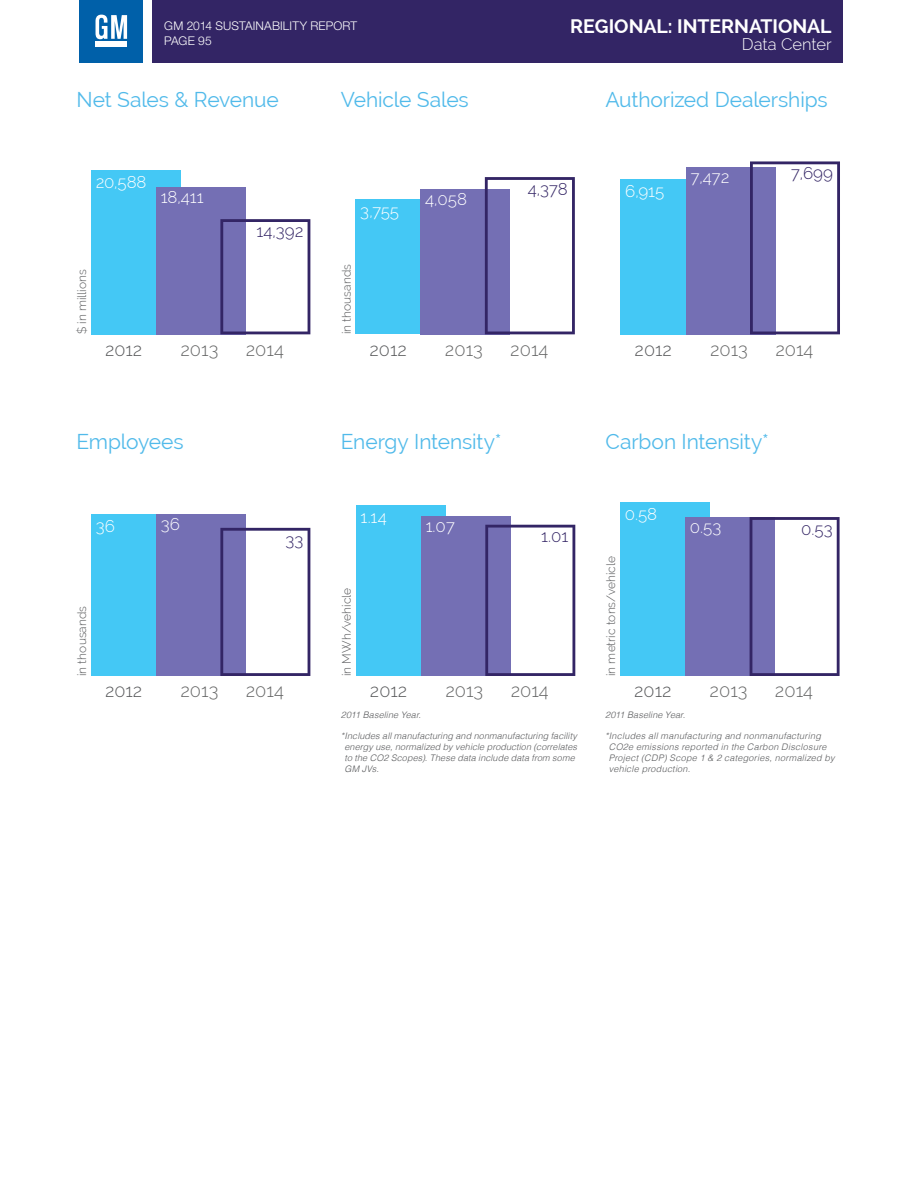
<style>
.page{position:relative;width:918px;height:1188px;background:#fff}
.page>*{position:absolute;margin:0;border:0;box-sizing:border-box;transform-origin:0 0}
.t1{font:21px "Raleway";letter-spacing:-.005em;color:#51baea}
.t2{font:700 19.5px "Raleway";letter-spacing:-.005em;color:#fff}
.t3{font:300 18.3px "Raleway";color:#666767}
.t4{font:300 18px "Raleway";color:#58595b}
.t5{font:300 16.8px "Raleway";color:#fff}
.t6{font:300 16.8px "Raleway";color:#332565}
.t7{font:300 16.5px "Raleway";color:#fff}
.t8{font:300 12px "Raleway";letter-spacing:.005em;color:#58595b}
.t9{font:300 12px/14.4px "Helvetica Neue";letter-spacing:.015em;color:#fff}
.t10{font:italic 300 9px/10.8px "Helvetica";letter-spacing:.015em;color:#58595b}
</style>
<div class="page">
<div style="left:80px;top:0;width:63px;height:62px;background:#0060a9"></div>
<div style="left:96px;top:42px;width:31px;height:5px;background:#fff"></div>
<svg style="left:96px;top:15px;width:31px;height:24px"></svg>
<div style="left:152px;top:0;width:690px;height:62px;background:#332565"></div>
<div style="left:91px;top:170px;width:90px;height:164px;background:#44c8f5"></div>
<div style="left:156px;top:187px;width:90px;height:147px;background:#746fb4"></div>
<svg style="left:220px;top:219px;width:90px;height:115px"></svg>
<div style="left:91px;top:514px;width:90px;height:162px;background:#44c8f5"></div>
<div style="left:156px;top:514px;width:90px;height:162px;background:#746fb4"></div>
<svg style="left:220px;top:528px;width:90px;height:148px"></svg>
<div style="left:620px;top:179px;width:90px;height:155px;background:#44c8f5"></div>
<div style="left:686px;top:167px;width:90px;height:167px;background:#746fb4"></div>
<svg style="left:750px;top:161px;width:90px;height:173px"></svg>
<div style="left:620px;top:503px;width:90px;height:173px;background:#44c8f5"></div>
<div style="left:685px;top:517px;width:90px;height:159px;background:#746fb4"></div>
<svg style="left:750px;top:517px;width:90px;height:159px"></svg>
<div style="left:355px;top:200px;width:90px;height:134px;background:#44c8f5"></div>
<div style="left:420px;top:189px;width:90px;height:145px;background:#746fb4"></div>
<svg style="left:485px;top:177px;width:90px;height:157px"></svg>
<div style="left:356px;top:505px;width:90px;height:171px;background:#44c8f5"></div>
<div style="left:421px;top:516px;width:90px;height:160px;background:#746fb4"></div>
<svg style="left:485px;top:525px;width:90px;height:151px"></svg>
<h3 class="t9" style="left:164px;top:19px;width:195px">GM 2014 SUSTAINABILITY REPORT<br>PAG E 95</h3>
<h2 class="t2" style="left:570px;top:15px;width:263px">REGIONAL: INTERNATIONAL</h2>
<h3 class="t7" style="left:742px;top:34px;width:91px">Data Center</h3>
<h1 class="t1" style="left:76px;top:87px;width:204px">N et Sales &amp; Revenue</h1>
<h1 class="t1" style="left:341px;top:87px;width:130px">Vehicle Sales</h1>
<h1 class="t1" style="left:605px;top:87px;width:224px">Authorized Dealerships</h1>
<h3 class="t5" style="left:96px;top:172px;width:52px">20,588</h3>
<h3 class="t5" style="left:161px;top:188px;width:44px">18,411</h3>
<h3 class="t5" style="left:360px;top:201px;width:41px">3,755</h3>
<h3 class="t5" style="left:425px;top:189px;width:43px">4,058</h3>
<h3 class="t6" style="left:528px;top:179px;width:42px">4,378</h3>
<h3 class="t5" style="left:625px;top:181px;width:41px">6,915</h3>
<h3 class="t5" style="left:690px;top:167px;width:41px">7,472</h3>
<h3 class="t6" style="left:791px;top:163px;width:44px">7,699</h3>
<h3 class="t6" style="left:257px;top:221px;width:48px">14,392</h3>
<h3 class="t8" style="left:75px;top:334px;width:67px;rotate:-90deg">$ in millions</h3>
<h3 class="t8" style="left:340px;top:334px;width:72px;rotate:-90deg">in thousands</h3>
<h3 class="t4" style="left:105px;top:339px;width:39px">2012</h3>
<h3 class="t3" style="left:180px;top:338px;width:39px">2013</h3>
<h3 class="t3" style="left:246px;top:338px;width:40px">2014</h3>
<h3 class="t4" style="left:370px;top:339px;width:39px">2012</h3>
<h3 class="t3" style="left:445px;top:338px;width:39px">2013</h3>
<h3 class="t3" style="left:510px;top:338px;width:40px">2014</h3>
<h3 class="t4" style="left:635px;top:339px;width:39px">2012</h3>
<h3 class="t3" style="left:710px;top:338px;width:39px">2013</h3>
<h3 class="t3" style="left:775px;top:338px;width:40px">2014</h3>
<h1 class="t1" style="left:76px;top:430px;width:109px">Employees</h1>
<h1 class="t1" style="left:341px;top:430px;width:162px">Energy Intensity*</h1>
<h1 class="t1" style="left:605px;top:430px;width:165px">Carbon Intensity*</h1>
<h3 class="t5" style="left:96px;top:516px;width:21px">36</h3>
<h3 class="t5" style="left:156px;top:514px;width:21px">36</h3>
<h3 class="t5" style="left:161px;top:514px;width:21px">36</h3>
<h3 class="t6" style="left:286px;top:530px;width:19px">33</h3>
<h3 class="t5" style="left:361px;top:507px;width:28px">1.14</h3>
<h3 class="t5" style="left:426px;top:516px;width:31px">1.07</h3>
<h3 class="t6" style="left:541px;top:527px;width:29px">1.01</h3>
<h3 class="t5" style="left:625px;top:504px;width:34px">0.58</h3>
<h3 class="t5" style="left:690px;top:517px;width:33px">0.53</h3>
<h3 class="t6" style="left:801px;top:519px;width:33px">0.53</h3>
<h3 class="t8" style="left:75px;top:676px;width:72px;rotate:-90deg">in thousands</h3>
<h3 class="t8" style="left:340px;top:676px;width:90px;rotate:-90deg">in MWh/vehicle</h3>
<h3 class="t8" style="left:604px;top:676px;width:121px;rotate:-90deg">in metric tons/vehicle</h3>
<h3 class="t4" style="left:105px;top:680px;width:39px">2012</h3>
<h3 class="t3" style="left:180px;top:680px;width:39px">2013</h3>
<h3 class="t3" style="left:246px;top:680px;width:40px">2014</h3>
<h3 class="t4" style="left:370px;top:680px;width:39px">2012</h3>
<h3 class="t3" style="left:445px;top:680px;width:39px">2013</h3>
<h3 class="t3" style="left:511px;top:680px;width:40px">2014</h3>
<h3 class="t4" style="left:634px;top:680px;width:39px">2012</h3>
<h3 class="t3" style="left:710px;top:680px;width:39px">2013</h3>
<h3 class="t3" style="left:775px;top:680px;width:40px">2014</h3>
<p class="t10" style="left:341px;top:709px;width:82px">2011 Baseline Year.</p>
<p class="t10" style="left:344px;top:731px;width:234px;text-indent:-4px">*Includes all manufacturing and nonmanufacturing facility energy use, normalized by vehicle production (correlates to the CO2 Scopes). These data include data from some GM JVs.</p>
<p class="t10" style="left:605px;top:709px;width:82px">2011 Baseline Year.</p>
<p class="t10" style="left:609px;top:731px;width:227px;text-indent:-4px">*Includes all manufacturing and nonmanufacturing CO2e emissions reported in the Carbon Disclosure Project (CDP) Scope 1 &amp; 2 categories, normalized by vehicle production.</p>
</div>
